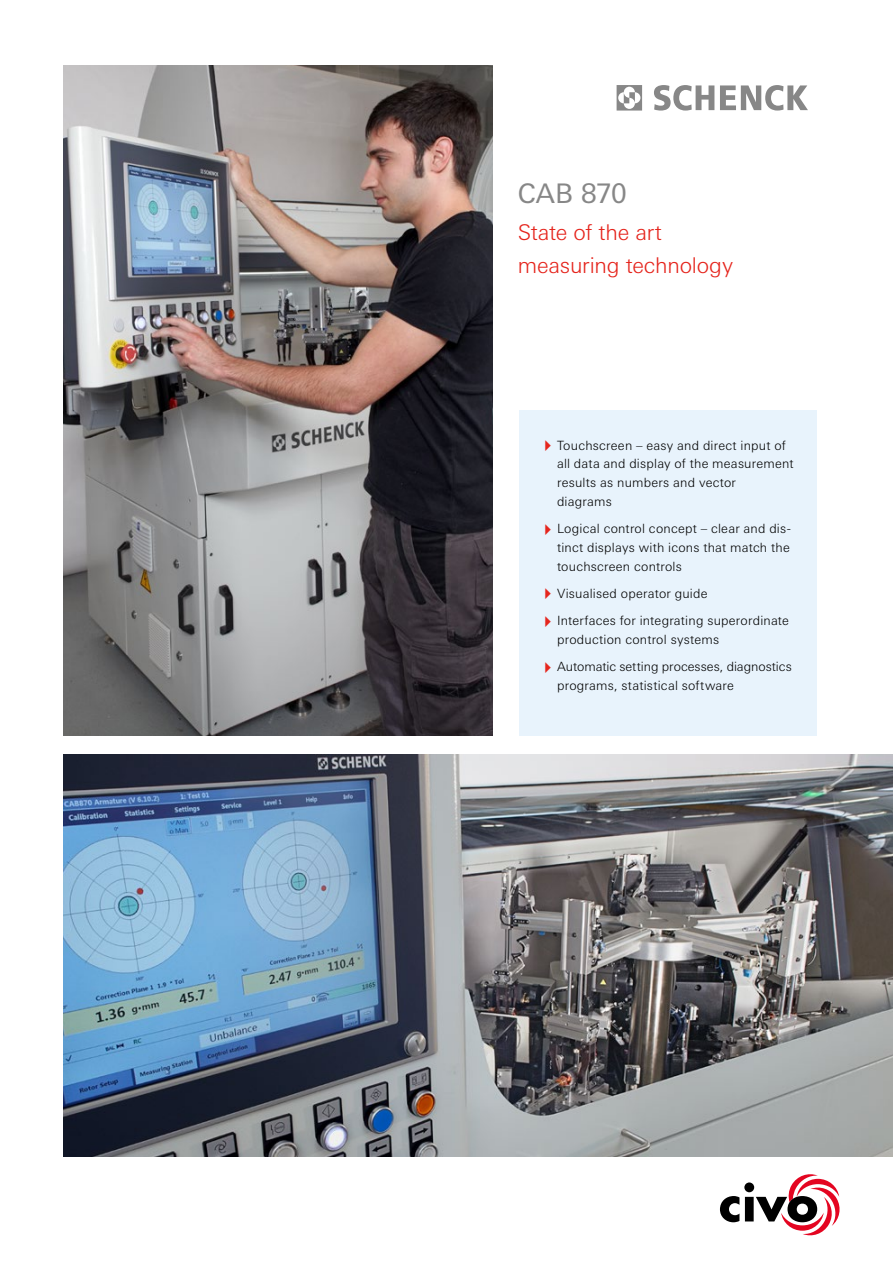
<style>
.page{position:relative;width:893px;height:1263px;background:#fff}
.page>*{position:absolute;margin:0;border:0;box-sizing:border-box;transform-origin:0 0}
._02_Headline_rot_14{font:27px "Univers Next W1 G";letter-spacing:-.01em;color:#878787}
._02_Headline_rot_14-2{font:300 21.75px/33px "Univers Next W1 G";letter-spacing:-.01em;color:#e5231b}
._05_Copy_8_5_12_5{font:300 12.75px/18.8px "Univers Next W1 G";letter-spacing:.015em;color:#000}
</style>
<div class="page">
<img style="left:64px;top:755px;width:829px;height:402px">
<img style="left:64px;top:66px;width:428px;height:670px">
<div style="left:519px;top:410px;width:297px;height:326px;background:#e8f3fc"></div>
<svg style="left:654px;top:85px;width:60px;height:26px"></svg>
<svg style="left:720px;top:85px;width:88px;height:26px"></svg>
<svg style="left:617px;top:85px;width:25px;height:26px"></svg>
<svg style="left:720px;top:1174px;width:119px;height:61px"></svg>
<p class="_02_Headline_rot_14" style="left:518px;top:178px;width:110px">CAB 870</p>
<p class="_02_Headline_rot_14-2" style="left:518px;top:216px;width:217px">State of the art measuring technology</p>
<p class="_05_Copy_8_5_12_5" style="left:557px;top:436px;width:238px">Touchscreen – easy and direct input of all data and display of the measurement results as numbers and vector diagrams</p>
<p class="_05_Copy_8_5_12_5" style="left:557px;top:519px;width:235px;text-align:justify">Logical control concept – clear and dis&shy;tinct displays with icons that match the touchscreen controls</p>
<p class="_05_Copy_8_5_12_5" style="left:557px;top:584px;width:152px">Visualised operator guide</p>
<p class="_05_Copy_8_5_12_5" style="left:557px;top:611px;width:233px">Interfaces for integrating superordinate production control systems</p>
<p class="_05_Copy_8_5_12_5" style="left:557px;top:657px;width:236px">Automatic setting processes, diagnostics programs, statistical software</p>
</div>
